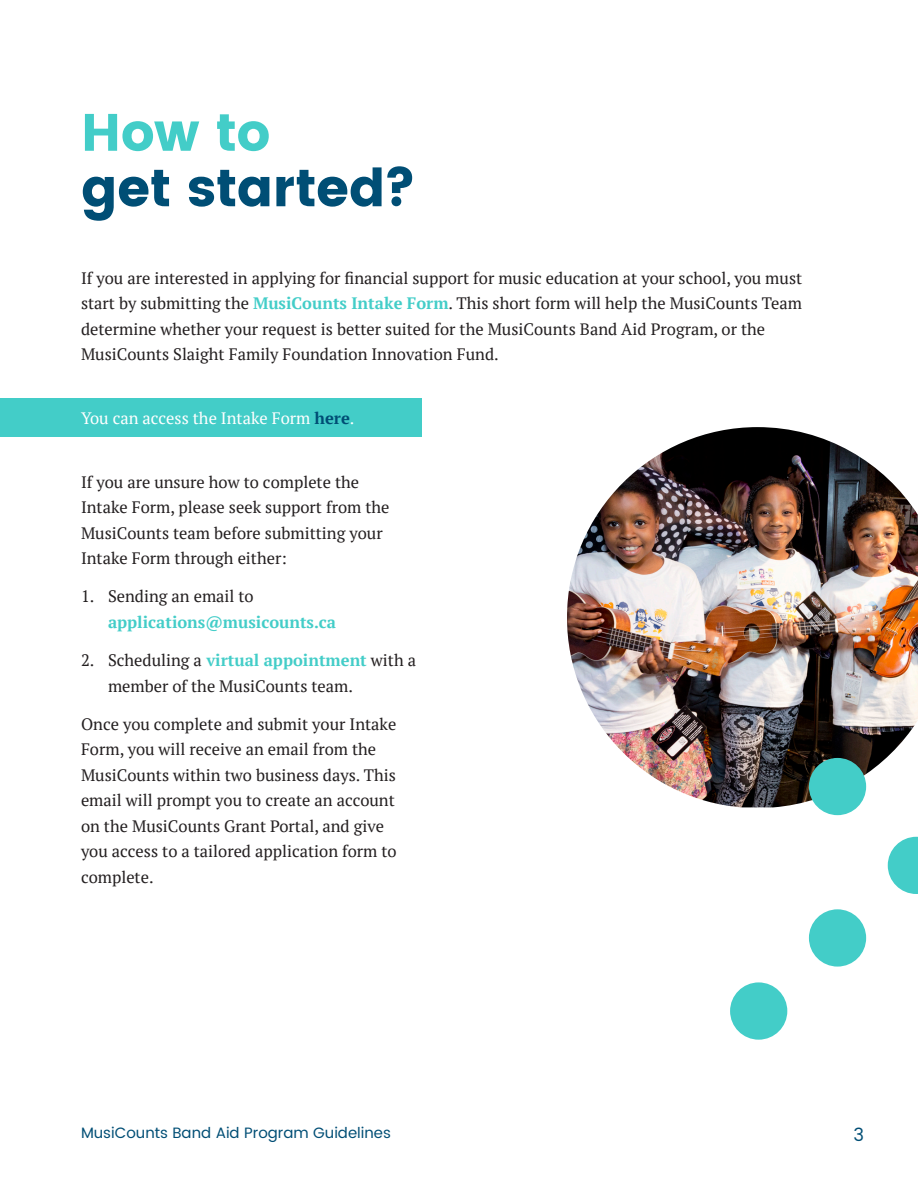
<style>
.page{position:relative;width:918px;height:1188px;background:#fff}
.page>*{position:absolute;margin:0;border:0;box-sizing:border-box;transform-origin:0 0}
.t1{font:52.5px "Poppins";letter-spacing:-.01em;color:#004e75}
.t2{font:52.5px "Poppins";color:#43cdc8}
.t3{font:18px "Poppins";color:#004e75}
.body_-_paired_with_headings{font:16.5px/25.5px "PT Serif";color:#231f20}
.t4{font:700 16.5px/25.5px "PT Serif";color:#43cdc8}
.body_-_paired_with_headings-2{font:16.5px "PT Serif";color:#fff}
.t5{font:15px "Poppins";color:#004e75}
.s1{font-weight:700;color:#43cdc8}
.s2{font-weight:700;color:#004e75}
.s3{font-weight:400;color:#231f20}
</style>
<div class="page">
<img style="left:567px;top:427px;width:351px;height:380px">
<div style="left:809px;top:909px;width:57px;height:58px;background:#43cdc8;border-radius:50%"></div>
<div style="left:730px;top:982px;width:57px;height:58px;background:#43cdc8;border-radius:50%"></div>
<svg style="left:888px;top:837px;width:30px;height:57px"></svg>
<div style="left:809px;top:758px;width:57px;height:57px;background:#43cdc8;border-radius:50%"></div>
<div style="left:0;top:398px;width:422px;height:38px;background:#43cdc8"></div>
<p class="t2" style="left:81px;top:102px;width:191px">How to</p>
<p class="t1" style="left:81px;top:157px;width:337px">get started?</p>
<p class="body_-_paired_with_headings" style="left:81px;top:265px;width:723px">If you are interested in applying for financial support for music education at your school, you must start by submitting the <span class="s1">MusiCounts Intake Form</span>. This short form will help the MusiCounts Team determine whether your request is better suited for the MusiCounts Band Aid Program, or the MusiCounts Slaight Family Foundation Innovation Fund.</p>
<p class="body_-_paired_with_headings-2" style="left:81px;top:407px;width:275px">You can access the Intake Form <span class="s2">here</span>.</p>
<p class="body_-_paired_with_headings" style="left:81px;top:469px;width:310px">If you are unsure how to complete the Intake Form, please seek support from the MusiCounts team before submitting your Intake Form through either:</p>
<p class="t4" style="left:108px;top:583px;width:230px;text-indent:-27px"><span class="s3">1. Sending an email to </span>applications@musicounts.ca</p>
<p class="body_-_paired_with_headings" style="left:108px;top:647px;width:310px;text-indent:-27px">2. Scheduling a <span class="s1">virtual appointment</span> with a member of the MusiCounts team.</p>
<p class="body_-_paired_with_headings" style="left:81px;top:711px;width:317px">Once you complete and submit your Intake Form, you will receive an email from the MusiCounts within two business days. This email will prompt you to create an account on the MusiCounts Grant Portal, and give you access to a tailored application form to complete.</p>
<p class="t5" style="left:81px;top:1122px;width:311px">MusiCounts Band Aid Program Guidelines</p>
<p class="t3" style="left:853px;top:1122px;width:12px">3</p>
</div>
